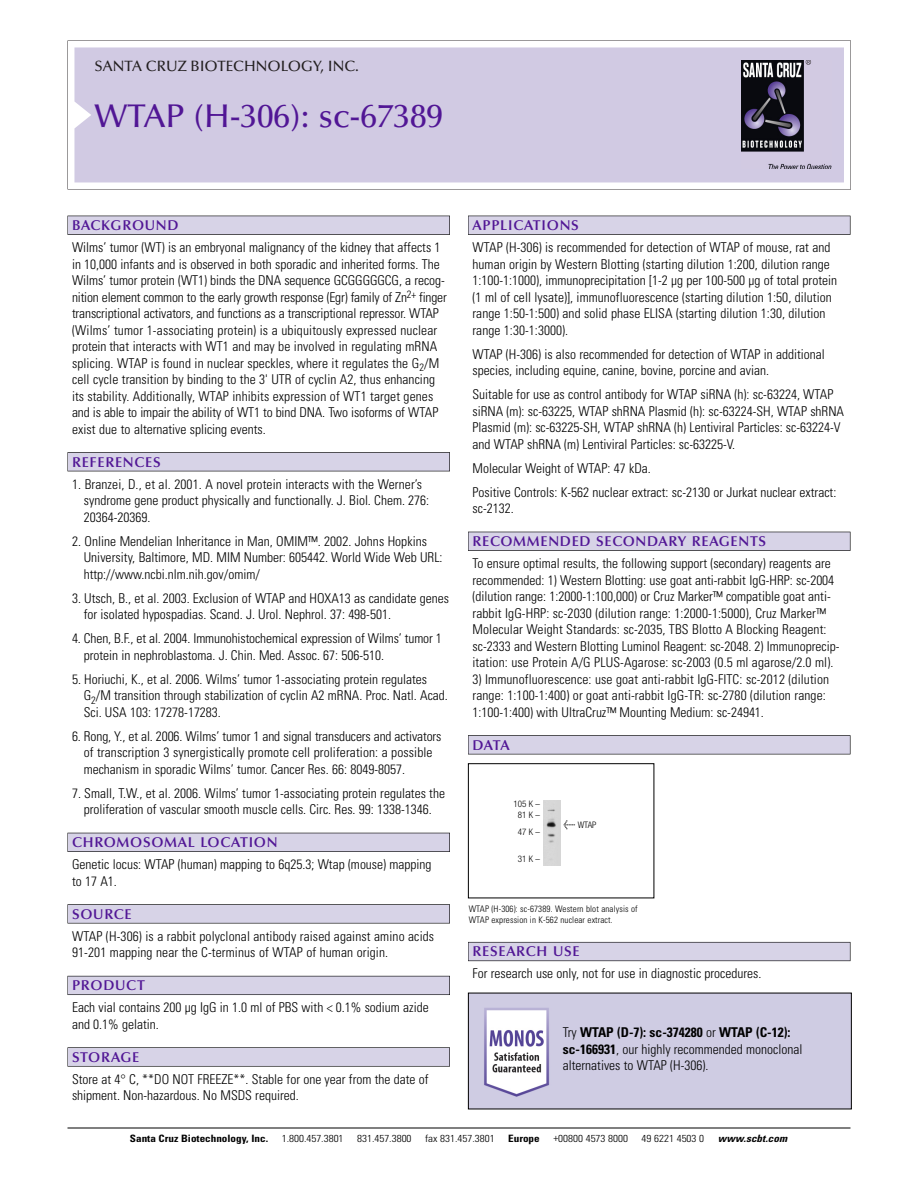
<style>
.page{position:relative;width:918px;height:1188px;background:#fff}
.page>*{position:absolute;margin:0;border:0;box-sizing:border-box;transform-origin:0 0}
.t1{font:500 33px "Optima";color:#511695}
.t2{font:500 15px "Optima";color:#231f20}
.t3{font:600 14.25px "Optima";letter-spacing:.05em;color:#511695}
.t4{font:300 condensed 13.5px/16.5px "Univers";color:#000}
.t5{font:300 condensed 10.2px "Univers";color:#000;scale:1.1 1}
.t6{font:700 condensed 10.2px "Univers";color:#000;scale:1.1 1}
.t7{font:italic 700 condensed 10.2px "Univers";letter-spacing:.005em;color:#000;scale:1.1 1}
.t8{font:300 condensed 9px/10.5px "Univers";letter-spacing:.015em;color:#000}
.t9{font:300 condensed 9px/10.5px "Helvetica Neue";color:#000;text-align:center}
.s1{font-family:"Meta Plus";font-weight:400;font-stretch:normal;font-size:10.5px}
.s2{font-weight:700}
</style>
<div class="page">
<svg style="left:68px;top:40px;width:783px;height:149px"></svg>
<div style="left:74px;top:47px;width:770px;height:135px;background:#d1cae3"></div>
<img style="left:741px;top:60px;width:90px;height:108px">
<div style="left:468px;top:216px;width:382px;height:19px;background:#525155"></div>
<div style="left:468px;top:216px;width:382px;height:18px;background:#d7d3e7"></div>
<div style="left:468px;top:532px;width:382px;height:19px;background:#515055"></div>
<div style="left:468px;top:532px;width:382px;height:18px;background:#d7d3e7"></div>
<div style="left:468px;top:735px;width:382px;height:19px;background:#545357"></div>
<div style="left:468px;top:736px;width:382px;height:18px;background:#d7d3e7"></div>
<div style="left:468px;top:942px;width:382px;height:19px;background:#66646d"></div>
<div style="left:468px;top:943px;width:382px;height:18px;background:#d7d3e7"></div>
<hr style="left:68px;top:1128px;width:782px;height:1px;background:#000">
<div style="left:468px;top:763px;width:186px;height:135px;border:1px solid #000"></div>
<img style="left:543px;top:800px;width:17px;height:65px">
<div style="left:68px;top:216px;width:382px;height:19px;background:#525155"></div>
<div style="left:68px;top:216px;width:381px;height:18px;background:#d7d3e7"></div>
<div style="left:68px;top:452px;width:382px;height:19px;background:#525155"></div>
<div style="left:68px;top:453px;width:381px;height:18px;background:#d7d3e7"></div>
<div style="left:68px;top:833px;width:382px;height:19px;background:#525158"></div>
<div style="left:68px;top:833px;width:381px;height:18px;background:#d7d3e7"></div>
<div style="left:68px;top:904px;width:382px;height:19px;background:#575759"></div>
<div style="left:68px;top:905px;width:381px;height:18px;background:#d7d3e7"></div>
<div style="left:68px;top:976px;width:382px;height:19px;background:#5b5a62"></div>
<div style="left:68px;top:976px;width:381px;height:18px;background:#d7d3e7"></div>
<div style="left:68px;top:1047px;width:382px;height:20px;background:#626263"></div>
<div style="left:68px;top:1048px;width:381px;height:18px;background:#d7d3e7"></div>
<img style="left:470px;top:995px;width:380px;height:112px">
<p class="t2" style="left:94px;top:61px;width:266px">SANTA CRUZ BIOTECHNOLOGY, INC.</p>
<h1 class="t1" style="left:94px;top:103px;width:350px">WTAP (H-306): sc-67389</h1>
<p class="t3" style="left:72px;top:219px;width:108px">BACKGROUND</p>
<p class="t4" style="left:72px;top:240px;width:376px">Wilms’ tumor (WT) is an embryonal malignancy of the kidney that affects 1 in 10,000 infants and is observed in both sporadic and inherited forms. The Wilms’ tumor protein (WT1) binds the DNA sequence GCGGGGGCG, a recog&shy;nition element common to the early growth response (Egr) family of Zn<sup>2+</sup> finger transcriptional activators, and functions as a transcriptional repressor. WTAP (Wilms’ tumor 1-associating protein) is a ubiquitously expressed nuclear protein that interacts with WT1 and may be involved in regulating mRNA splicing. WTAP is found in nuclear speckles, where it regulates the G<sub>2</sub>/M cell cycle transition by binding to the 3' UTR of cyclin A2, thus enhancing its stability. Additionally, WTAP inhibits expression of WT1 target genes and is able to impair the ability of WT1 to bind DNA. Two isoforms of WTAP exist due to alternative splicing events.</p>
<p class="t3" style="left:72px;top:456px;width:90px">REFERENCES</p>
<p class="t4" style="left:84px;top:477px;width:347px;text-indent:-12px">1. Branzei, D., et al. 2001. A novel protein interacts with the Werner’s syndrome gene product physically and functionally. J. Biol. Chem. 276:<br>20364-20369.</p>
<p class="t4" style="left:84px;top:534px;width:360px;text-indent:-12px">2. Online Mendelian Inheritance in Man, OMIM™. 2002. Johns Hopkins<br>University, Baltimore, MD. MIM Number: 605442. World Wide Web URL: http://www.ncbi.nlm.nih.gov/omim/</p>
<p class="t4" style="left:84px;top:591px;width:367px;text-indent:-12px">3. Utsch, B., et al. 2003. Exclusion of WTAP and HOXA13 as candidate genes for isolated hypospadias. Scand. J. Urol. Nephrol. 37: 498-501.</p>
<p class="t4" style="left:84px;top:631px;width:360px;text-indent:-12px">4. Chen, B.F., et al. 2004. Immunohistochemical expression of Wilms’ tumor 1 protein in nephroblastoma. J. Chin. Med. Assoc. 67: 506-510.</p>
<p class="t4" style="left:84px;top:672px;width:366px;text-indent:-12px">5. Horiuchi, K., et al. 2006. Wilms’ tumor 1-associating protein regulates<br>G<sub>2</sub>/M transition through stabilization of cyclin A2 mRNA. Proc. Natl. Acad.<br>Sci. USA 103: 17278-17283.</p>
<p class="t4" style="left:84px;top:729px;width:359px;text-indent:-12px">6. Rong, Y., et al. 2006. Wilms’ tumor 1 and signal transducers and activators of transcription 3 synergistically promote cell proliferation: a possible mechanism in sporadic Wilms’ tumor. Cancer Res. 66: 8049-8057.</p>
<p class="t4" style="left:72px;top:786px;width:374px;text-align:center">7. Small, T.W., et al. 2006. Wilms’ tumor 1-associating protein regulates the proliferation of vascular smooth muscle cells. Circ. Res. 99: 1338-1346.</p>
<p class="t3" style="left:72px;top:837px;width:207px">CHROMOSOMAL LOCATION</p>
<p class="t4" style="left:72px;top:857px;width:361px">Genetic locus: WTAP (human) mapping to 6q25.3; Wtap (mouse) mapping to 17 A1.</p>
<p class="t3" style="left:72px;top:908px;width:61px">SOURCE</p>
<p class="t4" style="left:72px;top:929px;width:364px">WTAP (H-306) is a rabbit polyclonal antibody raised against amino acids<br>91-201 mapping near the C-terminus of WTAP of human origin.</p>
<p class="t3" style="left:72px;top:980px;width:74px">PRODUCT</p>
<p class="t4" style="left:72px;top:1000px;width:358px">Each vial contains 200 µg IgG in 1.0 ml of PBS with &lt; 0.1% sodium azide and 0.1% gelatin.</p>
<p class="t3" style="left:72px;top:1051px;width:69px">STORAGE</p>
<p class="t4" style="left:72px;top:1072px;width:358px">Store at 4° C, **DO NOT FREEZE**. Stable for one year from the date of shipment. Non-hazardous. No MSDS required.</p>
<p class="t3" style="left:473px;top:219px;width:108px">APPLICATIONS</p>
<p class="t4" style="left:473px;top:240px;width:366px">WTAP (H-306) is recommended for detection of WTAP of mouse, rat and human origin by Western Blotting (starting dilution 1:200, dilution range 1:100-1:1000), immunoprecipitation [1-2 µg per 100-500 µg of total protein (1 ml of cell lysate)], immunofluorescence (starting dilution 1:50, dilution range 1:50-1:500) and solid phase ELISA (starting dilution 1:30, dilution range 1:30-1:3000).</p>
<p class="t4" style="left:473px;top:347px;width:354px">WTAP (H-306) is also recommended for detection of WTAP in additional species, including equine, canine, bovine, porcine and avian.</p>
<p class="t4" style="left:473px;top:387px;width:373px">Suitable for use as control antibody for WTAP siRNA (h): sc-63224, WTAP siRNA (m): sc-63225, WTAP shRNA Plasmid (h): sc-63224-SH, WTAP shRNA Plasmid (m): sc-63225-SH, WTAP shRNA (h) Lentiviral Particles: sc-63224-V and WTAP shRNA (m) Lentiviral Particles: sc-63225-V.</p>
<p class="t4" style="left:473px;top:457px;width:365px;line-height:24px">Molecular Weight of WTAP: 47 kDa.<br>Positive Controls: K-562 nuclear extract: sc-2130 or Jurkat nuclear extract:</p>
<p class="t4" style="left:473px;top:501px;width:43px">sc-2132.</p>
<p class="t3" style="left:473px;top:536px;width:295px">RECOMMENDED SECONDARY REAGENTS</p>
<p class="t4" style="left:473px;top:556px;width:369px">To ensure optimal results, the following support (secondary) reagents are recommended: 1) Western Blotting: use goat anti-rabbit IgG-HRP: sc-2004 (dilution range: 1:2000-1:100,000) or Cruz Marker™ compatible goat anti&shy;rabbit IgG-HRP: sc-2030 (dilution range: 1:2000-1:5000), Cruz Marker™ Molecular Weight Standards: sc-2035, TBS Blotto A Blocking Reagent: sc-2333 and Western Blotting Luminol Reagent: sc-2048. 2) Immunoprecip&shy;itation: use Protein A/G PLUS-Agarose: sc-2003 (0.5 ml agarose/2.0 ml).</p>
<p class="t4" style="left:473px;top:672px;width:358px">3) Immunofluorescence: use goat anti-rabbit IgG-FITC: sc-2012 (dilution range: 1:100-1:400) or goat anti-rabbit IgG-TR: sc-2780 (dilution range:<br>1:100-1:400) with UltraCruz™ Mounting Medium: sc-24941.</p>
<p class="t3" style="left:473px;top:739px;width:39px">DATA</p>
<p class="t9" style="left:514px;top:800px;width:28px">105 K –<br>81K–</p>
<p class="t9" style="left:518px;top:827px;width:24px">47K–</p>
<p class="t9" style="left:518px;top:855px;width:24px">31K–</p>
<p class="t9" style="left:563px;top:821px;width:35px"><span class="s1">&lt;</span> WTAP</p>
<p class="t8" style="left:469px;top:905px;width:171px">WTAP (H-306): sc-67389. Western blot analysis of<br>WTAP expression in K-562 nuclear extract.</p>
<p class="t3" style="left:473px;top:946px;width:109px">RESEARCH USE</p>
<p class="t4" style="left:473px;top:967px;width:290px">For research use only, not for use in diagnostic procedures.</p>
<p class="t4" style="left:563px;top:1025px;width:241px">Try <span class="s2">WTAP (D-7): sc-374280</span> or <span class="s2">WTAP (C-12): sc-166931</span>, our highly recommended monoclonal alternatives to WTAP (H-306).</p>
<p class="t6" style="left:130px;top:1135px;width:127px">Santa Cruz Biotechnology, Inc.</p>
<p class="t5" style="left:282px;top:1135px;width:58px">1.800.457.3801</p>
<p class="t5" style="left:357px;top:1135px;width:51px">831.457.3800</p>
<p class="t5" style="left:425px;top:1135px;width:65px">fax 831.457.3801</p>
<p class="t6" style="left:508px;top:1135px;width:30px">Europe</p>
<p class="t5" style="left:553px;top:1135px;width:69px">+00800 4573 8000</p>
<p class="t5" style="left:642px;top:1135px;width:58px">49 6221 4503 0</p>
<p class="t7" style="left:718px;top:1135px;width:64px">www.scbt.com</p>
</div>
